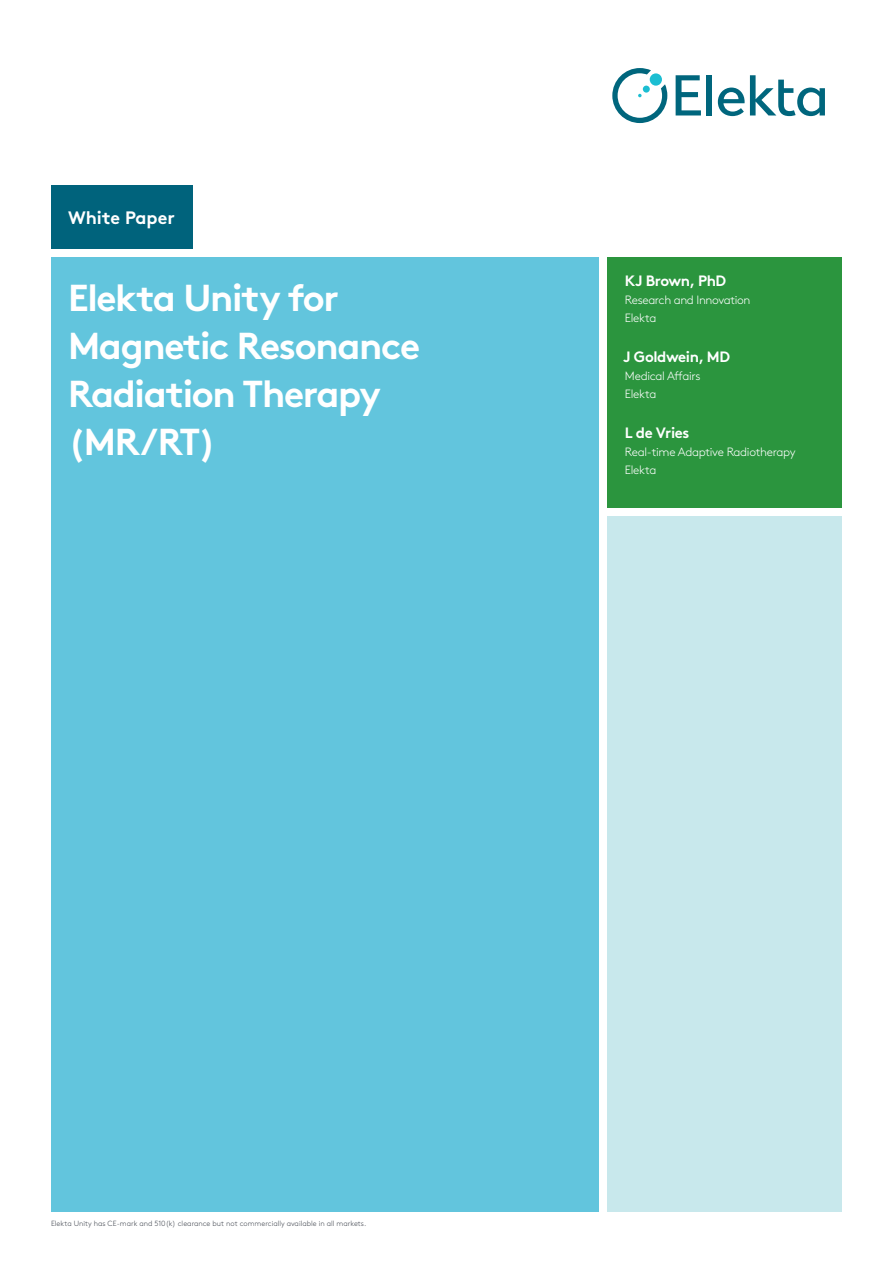
<style>
.page{position:relative;width:893px;height:1263px;background:#fff}
.page>*{position:absolute;margin:0;border:0;box-sizing:border-box;transform-origin:0 0}
.Brown_Pro_Bold___Cov{font:700 37.5px/48px "Brown Pro";letter-spacing:-.035em;color:#fff}
.Brown_Pro_Bold___Doc{font:700 18px "Brown Pro";color:#fff}
.Brown_Pro_Light___Co{font:700 15px "Brown Pro";letter-spacing:-.025em;color:#fff}
.Brown_Pro_Light___Co-2{font:300 12px/18px "Brown Pro";letter-spacing:-.025em;color:#fff}
.t1{font:300 7.5px "Brown Pro";color:#464b54}
</style>
<div class="page">
<svg style="left:676px;top:75px;width:25px;height:40px"></svg>
<div style="left:707px;top:75px;width:5px;height:40px;background:#00667d"></div>
<svg style="left:718px;top:75px;width:107px;height:41px"></svg>
<svg style="left:612px;top:68px;width:55px;height:55px"></svg>
<div style="left:643px;top:86px;width:7px;height:7px;background:#1cbed2;border-radius:50%"></div>
<div style="left:650px;top:73px;width:12px;height:13px;background:#1cbed2;border-radius:50%"></div>
<div style="left:51px;top:185px;width:142px;height:64px;background:#00637c"></div>
<div style="left:607px;top:516px;width:235px;height:696px;background:#c8e8ec"></div>
<div style="left:51px;top:257px;width:548px;height:955px;background:#62c5dd"></div>
<div style="left:607px;top:257px;width:235px;height:251px;background:#2b953e"></div>
<p class="Brown_Pro_Bold___Doc" style="left:68px;top:203px;width:108px">White Paper</p>
<p class="Brown_Pro_Bold___Cov" style="left:68px;top:270px;width:354px">Elekta Unity for<br>Magnetic Resonance<br>Radiation Therapy (MR/RT)</p>
<p class="Brown_Pro_Light___Co" style="left:625px;top:268px;width:103px">KJ Brown, PhD</p>
<p class="Brown_Pro_Light___Co-2" style="left:625px;top:289px;width:127px">Research and Innovation<br>Elekta</p>
<p class="Brown_Pro_Light___Co" style="left:623px;top:344px;width:108px">J Goldwein, MD</p>
<p class="Brown_Pro_Light___Co-2" style="left:625px;top:366px;width:77px">Medical Affairs<br>Elekta</p>
<p class="Brown_Pro_Light___Co" style="left:625px;top:420px;width:66px">L de Vries</p>
<p class="Brown_Pro_Light___Co-2" style="left:625px;top:442px;width:172px">Real-time Adaptive Radiotherapy<br>Elekta</p>
<p class="t1" style="left:51px;top:1218px;width:317px">Elekta Unity has CE-mark and 510(k) clearance but not commercially available in all markets.</p>
</div>
